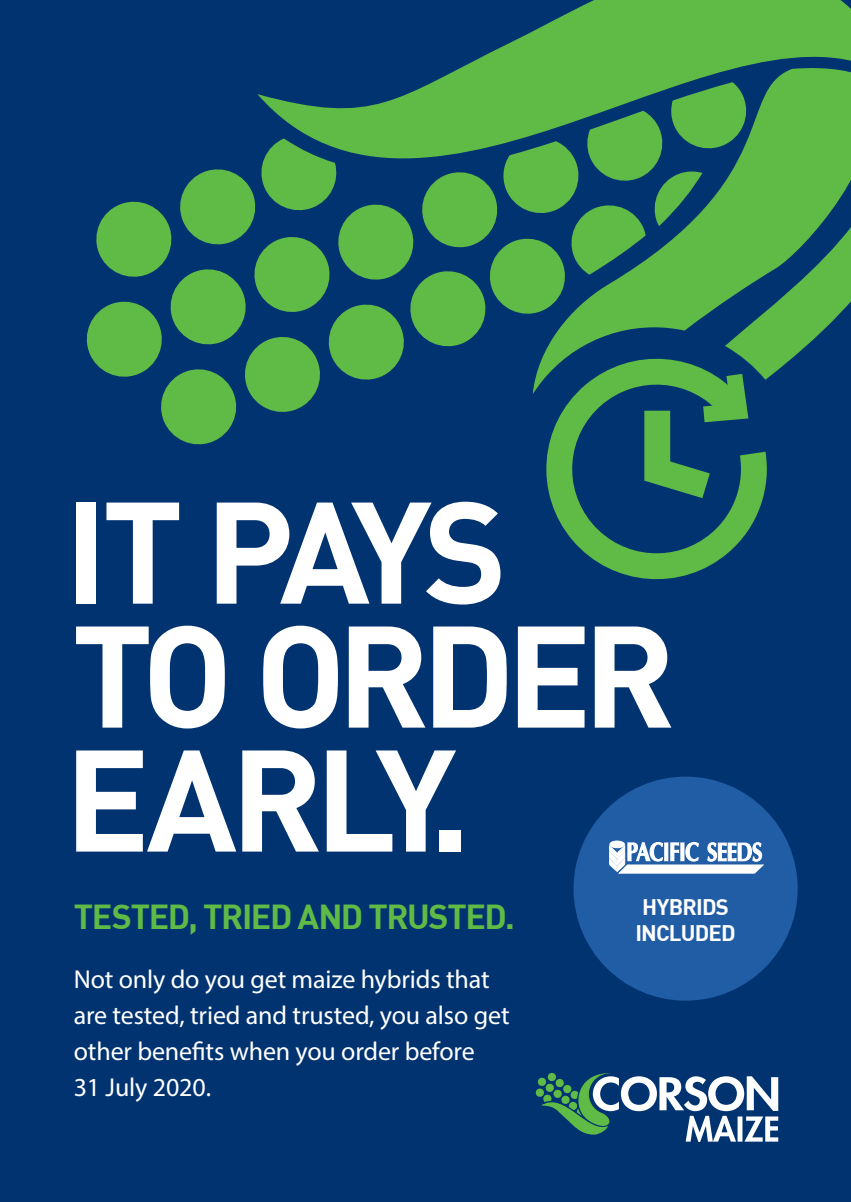
<style>
.page{position:relative;width:851px;height:1202px;background:#fff}
.page>*{position:absolute;margin:0;border:0;box-sizing:border-box;transform-origin:0 0}
.t1{font:142px/124px "DIN Bold";letter-spacing:-.065em;color:#fff}
.t2{font:34px "DIN Bold";letter-spacing:-.04em;color:#60bb46}
.t3{font:26px/36px "Myriad Pro";letter-spacing:-.005em;color:#fff}
.t4{font:22px/25.2px "DIN Bold";letter-spacing:-.035em;color:#fff;text-align:center}
</style>
<div class="page">
<div style="left:0;top:0;width:850px;height:1202px;background:#013371"></div>
<svg style="left:433px;top:0;width:417px;height:82px;fill:#60bb46"></svg>
<svg style="left:724px;top:40px;width:126px;height:26px;fill:#60bb46"></svg>
<svg style="left:532px;top:66px;width:318px;height:301px;fill:#60bb46"></svg>
<svg style="left:558px;top:360px;width:224px;height:220px"></svg>
<svg style="left:86px;top:82px;width:671px;height:436px"></svg>
<div style="left:573px;top:777px;width:224px;height:224px;background:#215da5;border-radius:50%"></div>
<svg style="left:609px;top:841px;width:154px;height:32px"></svg>
<svg style="left:535px;top:1073px;width:243px;height:69px"></svg>
<p class="t1" style="left:64px;top:484px;width:444px">IT PAYS</p>
<p class="t1" style="left:64px;top:608px;width:613px">TO ORDER<br>EARLY.</p>
<p class="t2" style="left:74px;top:895px;width:442px">TESTED, TRIED AND TRUSTED.</p>
<p class="t3" style="left:74px;top:961px;width:437px">Not only do you get maize hybrids that are tested, tried and trusted, you also get other benefits when you order before<br>31 July 2020.</p>
<p class="t4" style="left:635px;top:894px;width:102px">HYBRIDS<br>INCLUDED</p>
</div>
